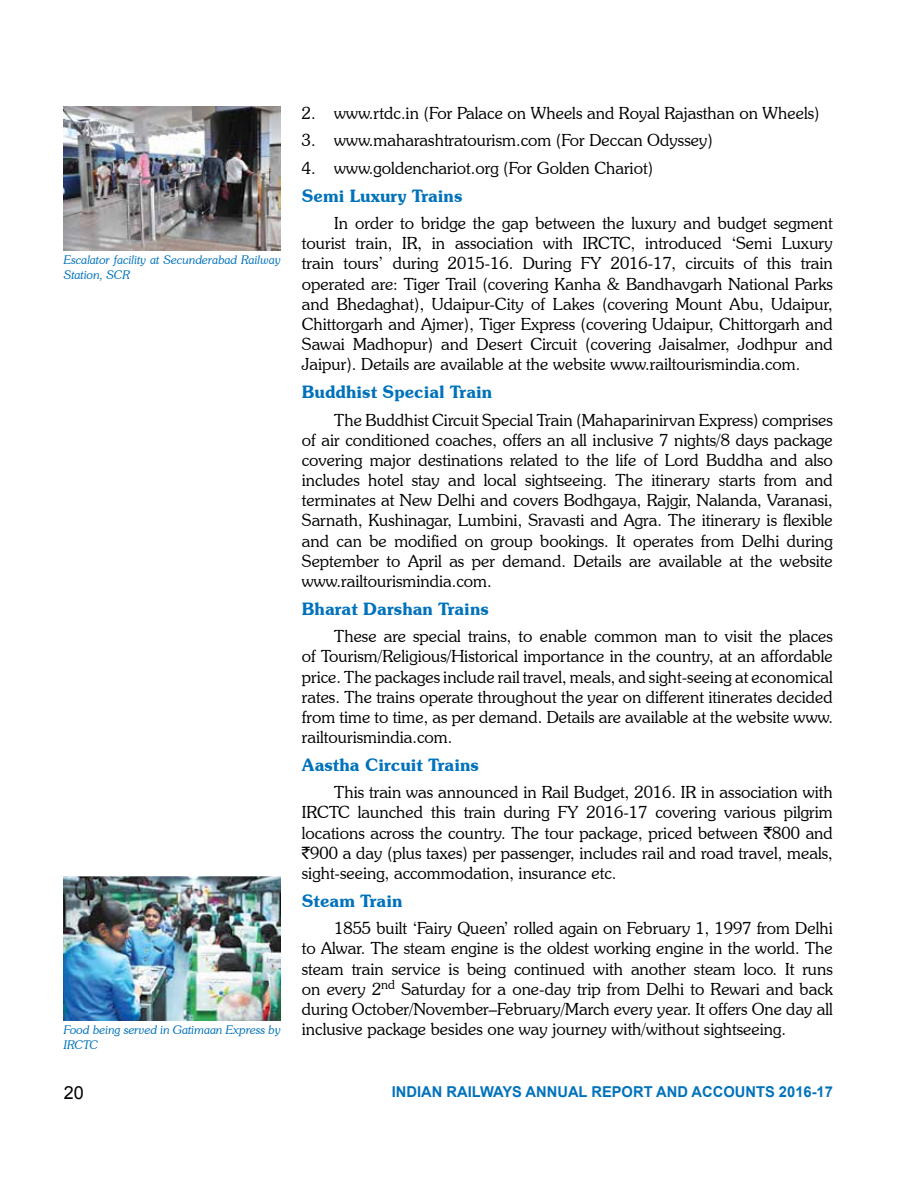
<style>
.page{position:relative;width:918px;height:1188px;background:#fff}
.page>*{position:absolute;margin:0;border:0;box-sizing:border-box;transform-origin:0 0}
.t1{font:18px "Arial";color:#000}
.t2{font:600 17.25px "Souvenir IT Cby BT";color:#0072bc}
.t3{font:300 16.8px/20.1px "Souvenir IT Cby BT";color:#000;text-align:justify}
.t4{font:700 15px "Arial";color:#0072bc}
.t5{font:italic 300 12px/14.4px "Souvenir IT Cby BT";color:#0072bc}
.s1{font-family:"Rupee Foradian";font-weight:400}
</style>
<div class="page">
<img style="left:64px;top:876px;width:217px;height:145px">
<img style="left:64px;top:106px;width:217px;height:144px">
<p class="t5" style="left:64px;top:253px;width:218px">Escalator facility at Secunderabad Railway<br>Station, SCR</p>
<p class="t3" style="left:302px;top:103px;width:519px">2. www.rtdc.in (For Palace on Wheels and Royal Rajasthan on Wheels)</p>
<p class="t3" style="left:302px;top:130px;width:413px">3. www.maharashtratourism.com (For Deccan Odyssey)</p>
<p class="t3" style="left:302px;top:158px;width:353px">4. www.goldenchariot.org (For Golden Chariot)</p>
<p class="t2" style="left:302px;top:185px;width:162px">Semi Luxury Trains</p>
<p class="t3" style="left:302px;top:213px;width:533px;text-indent:32px">In order to bridge the gap between the luxury and budget segment tourist train, IR, in association with IRCTC, introduced ‘Semi Luxury train tours’ during 2015-16. During FY 2016-17, circuits of this train operated are: Tiger Trail (covering Kanha &amp; Bandhavgarh National Parks and Bhedaghat), Udaipur-City of Lakes (covering Mount Abu, Udaipur, Chittorgarh and Ajmer), Tiger Express (covering Udaipur, Chittorgarh and Sawai Madhopur) and Desert Circuit (covering Jaisalmer, Jodhpur and Jaipur). Details are available at the website www.railtourismindia.com.</p>
<p class="t2" style="left:302px;top:381px;width:192px">Buddhist Special Train</p>
<p class="t3" style="left:302px;top:409px;width:533px;text-indent:32px">The Buddhist Circuit Special Train (Mahaparinirvan Express) comprises of air conditioned coaches, offers an all inclusive 7 nights/8 days package covering major destinations related to the life of Lord Buddha and also includes hotel stay and local sightseeing. The itinerary starts from and terminates at New Delhi and covers Bodhgaya, Rajgir, Nalanda, Varanasi, Sarnath, Kushinagar, Lumbini, Sravasti and Agra. The itinerary is flexible and can be modified on group bookings. It operates from Delhi during September to April as per demand. Details are available at the website www.railtourismindia.com.</p>
<p class="t2" style="left:302px;top:598px;width:189px">Bharat Darshan Trains</p>
<p class="t3" style="left:302px;top:626px;width:533px;text-indent:32px">These are special trains, to enable common man to visit the places of Tourism/Religious/Historical importance in the country, at an affordable price. The packages include rail travel, meals, and sight-seeing at economical rates. The trains operate throughout the year on different itinerates decided from time to time, as per demand. Details are available at the website www. railtourismindia.com.</p>
<p class="t2" style="left:302px;top:754px;width:179px">Aastha Circuit Trains</p>
<p class="t3" style="left:302px;top:782px;width:533px;text-indent:32px">This train was announced in Rail Budget, 2016. IR in association with IRCTC launched this train during FY 2016-17 covering various pilgrim locations across the country. The tour package, priced between <span class="s1">`</span>800 and <span class="s1">`</span>900 a day (plus taxes) per passenger, includes rail and road travel, meals, sight-seeing, accommodation, insurance etc.</p>
<p class="t2" style="left:302px;top:890px;width:102px">Steam Train</p>
<p class="t3" style="left:302px;top:918px;width:533px;text-indent:32px">1855 built ‘Fairy Queen’ rolled again on February 1, 1997 from Delhi to Alwar. The steam engine is the oldest working engine in the world. The steam train service is being continued with another steam loco. It runs on every 2<sup>nd</sup> Saturday for a one-day trip from Delhi to Rewari and back during October/November–February/March every year. It offers One day all</p>
<p class="t5" style="left:64px;top:1023px;width:218px">Food being served in Gatimaan Express by</p>
<p class="t3" style="left:302px;top:1019px;width:486px">inclusive package besides one way journey with/without sightseeing.</p>
<p class="t5" style="left:64px;top:1037px;width:36px">IRCTC</p>
<p class="t1" style="left:64px;top:1081px;width:22px">20</p>
<p class="t4" style="left:392px;top:1082px;width:443px">INDIAN RAILWAYS ANNUAL REPORT AND ACCOUNTS 2016-17</p>
</div>
